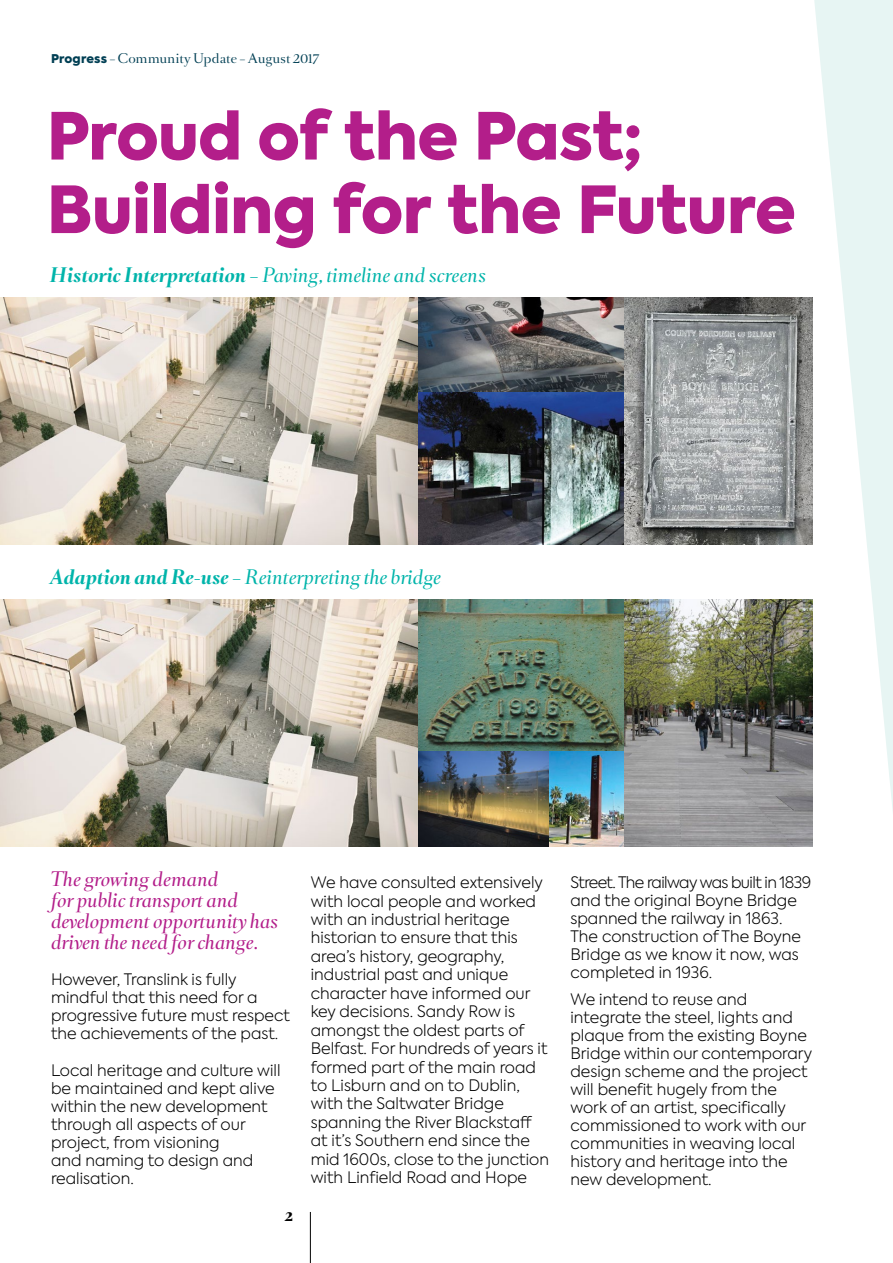
<style>
.page{position:relative;width:893px;height:1263px;background:#fff}
.page>*{position:absolute;margin:0;border:0;box-sizing:border-box;transform-origin:0 0}
.t1{font:900 64.5px/73.5px "Axiforma";letter-spacing:-.01em;color:#b31e8a}
.t2{font:italic 18px "Romain Headline";color:#00b4aa}
.t3{font:italic 18px/21px "Romain Headline";color:#b31e8a}
.t4{font:300 15.75px/18px "Axiforma";color:#000}
.t5{font:12px "Romain Headline";letter-spacing:.015em;color:#003f54}
.t6{font:900 12px "Romain Headline";color:#000}
.s1{font-family:"Axiforma";font-weight:900}
.s2{font-weight:700}
</style>
<div class="page">
<img style="left:0;top:599px;width:418px;height:248px">
<img style="left:418px;top:599px;width:394px;height:248px">
<svg style="left:814px;top:0;width:79px;height:811px"></svg>
<hr style="left:310px;top:1212px;width:1px;height:51px;background:#000">
<img style="left:0;top:297px;width:418px;height:248px">
<img style="left:418px;top:297px;width:394px;height:248px">
<p class="t5" style="left:51px;top:50px;width:270px"><span class="s1">Progress</span> – Community Update – August 2017</p>
<h1 class="t1" style="left:47px;top:100px;width:751px">Proud of the Past;<br>Building for the Future</h1>
<p class="t2" style="left:50px;top:262px;width:437px"><span class="s2">Historic Interpretation</span> – Paving, timeline and screens</p>
<p class="t2" style="left:50px;top:564px;width:393px"><span class="s2">Adaption and Re-use</span> – Reinterpreting the bridge</p>
<p class="t3" style="left:51px;top:869px;width:229px">The growing demand<br>for public transport and development opportunity has driven the need for change.</p>
<p class="t4" style="left:51px;top:971px;width:240px">However, Translink is fully mindful that this need for a progressive future must respect the achievements of the past.</p>
<p class="t4" style="left:51px;top:1061px;width:231px">Local heritage and culture will be maintained and kept alive within the new development through all aspects of our project, from visioning<br>and naming to design and realisation.</p>
<p class="t6" style="left:285px;top:1208px;width:10px">2</p>
<p class="t4" style="left:311px;top:873px;width:240px;line-height:18.5px">We have consulted extensively with local people and worked with an industrial heritage historian to ensure that this area’s history, geography, industrial past and unique character have informed our key decisions. Sandy Row is amongst the oldest parts of<br>Belfast. For hundreds of years it formed part of the main road to Lisburn and on to Dublin, with the Saltwater Bridge spanning the River Blackstaff at it’s Southern end since the mid 1600s, close to the junction with Linfield Road and Hope</p>
<p class="t4" style="left:570px;top:873px;width:242px">Street. The railway was built in 1839 and the original Boyne Bridge spanned the railway in 1863.<br>The construction of The Boyne<br>Bridge as we know it now, was completed in 1936.</p>
<p class="t4" style="left:570px;top:990px;width:243px">We intend to reuse and integrate the steel, lights and plaque from the existing Boyne<br>Bridge within our contemporary design scheme and the project will benefit hugely from the work of an artist, specifically commissioned to work with our communities in weaving local history and heritage into the new development.</p>
</div>
